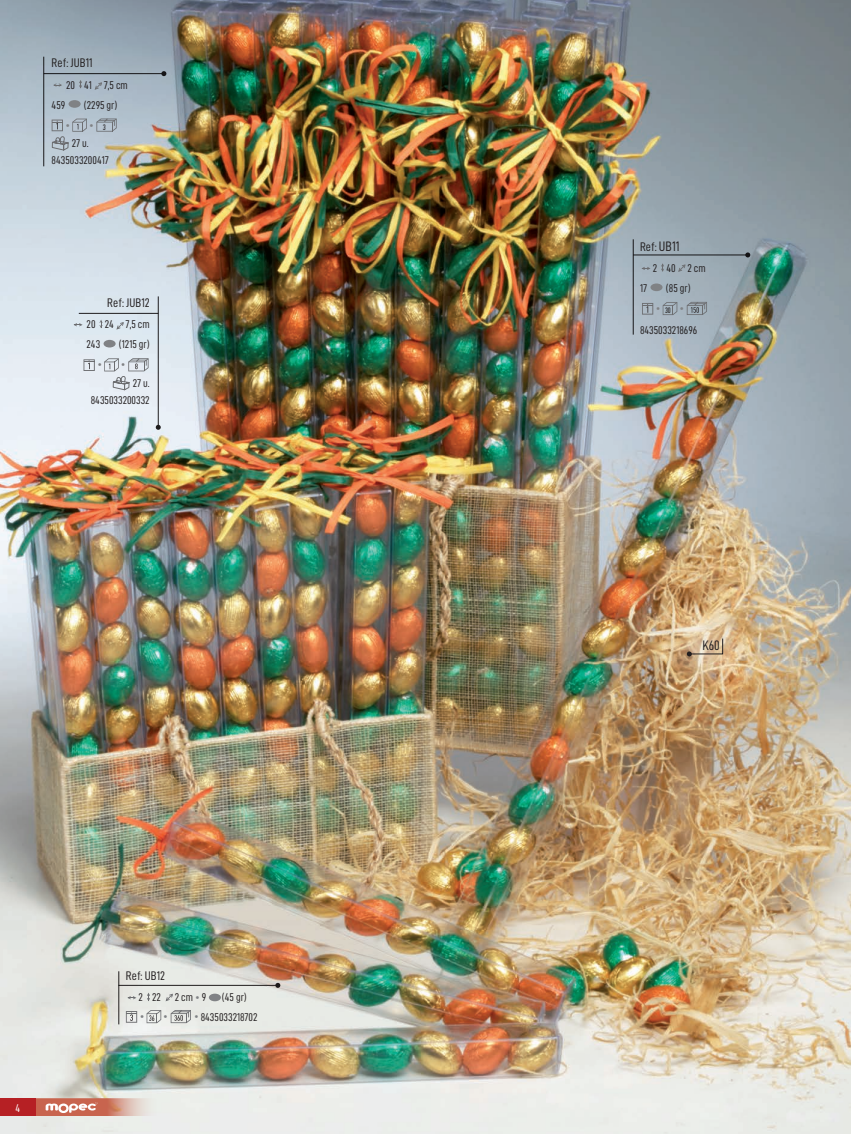
<style>
.page{position:relative;width:851px;height:1134px;background:#fff}
.page>*{position:absolute;margin:0;border:0;box-sizing:border-box;transform-origin:0 0}
.t1{font:13.75px "D DIN Condensed";color:#231f20}
.t2{font:12.5px "D DIN Condensed";color:#231f20}
.t3{font:11.25px/21.9px "D DIN Condensed";color:#231f20}
.t4{font:11.25px "D DIN Condensed";color:#808285}
.t5{font:11.25px "D DIN Condensed";color:#fff}
.s1{color:#808285}
.s2{font-family:"PF Din Text Comp Pro";font-size:8px}
.s3{font-size:13.75px}
</style>
<div class="page">
<img style="left:0;top:0;width:850px;height:1134px">
<svg style="left:661px;top:604px;width:86px;height:86px;background:#d7b88d"></svg>
<svg style="left:686px;top:638px;width:37px;height:18px"></svg>
<svg style="left:127px;top:996px;width:9px;height:3px"></svg>
<svg style="left:147px;top:992px;width:3px;height:9px"></svg>
<svg style="left:165px;top:994px;width:8px;height:7px"></svg>
<div style="left:209px;top:994px;width:12px;height:7px;background:#808285;border-radius:50%"></div>
<svg style="left:126px;top:1011px;width:11px;height:12px"></svg>
<svg style="left:146px;top:1010px;width:15px;height:13px"></svg>
<svg style="left:171px;top:1010px;width:20px;height:13px"></svg>
<hr style="left:118px;top:971px;width:1px;height:53px;background:#231f20">
<hr style="left:118px;top:985px;width:160px;height:1px;background:#231f20">
<svg style="left:275px;top:983px;width:5px;height:5px"></svg>
<svg style="left:641px;top:267px;width:9px;height:3px"></svg>
<svg style="left:661px;top:263px;width:3px;height:9px"></svg>
<svg style="left:678px;top:264px;width:7px;height:8px"></svg>
<div style="left:650px;top:283px;width:12px;height:8px;background:#808285;border-radius:50%"></div>
<svg style="left:642px;top:303px;width:11px;height:12px"></svg>
<svg style="left:662px;top:302px;width:15px;height:13px"></svg>
<svg style="left:686px;top:302px;width:21px;height:13px"></svg>
<hr style="left:632px;top:239px;width:1px;height:96px;background:#231f20">
<hr style="left:633px;top:255px;width:114px;height:1px;background:#231f20">
<svg style="left:745px;top:252px;width:5px;height:5px"></svg>
<svg style="left:53px;top:83px;width:9px;height:4px"></svg>
<svg style="left:79px;top:80px;width:3px;height:9px"></svg>
<svg style="left:95px;top:82px;width:7px;height:8px"></svg>
<div style="left:69px;top:100px;width:12px;height:8px;background:#808285;border-radius:50%"></div>
<svg style="left:96px;top:118px;width:21px;height:14px"></svg>
<svg style="left:52px;top:119px;width:35px;height:31px"></svg>
<hr style="left:43px;top:57px;width:1px;height:109px;background:#231f20">
<hr style="left:44px;top:73px;width:120px;height:1px;background:#231f20">
<svg style="left:161px;top:71px;width:5px;height:5px"></svg>
<svg style="left:73px;top:323px;width:10px;height:3px"></svg>
<svg style="left:99px;top:320px;width:3px;height:8px"></svg>
<svg style="left:116px;top:322px;width:8px;height:8px"></svg>
<div style="left:103px;top:340px;width:13px;height:7px;background:#808285;border-radius:50%"></div>
<svg style="left:83px;top:359px;width:12px;height:12px"></svg>
<svg style="left:104px;top:358px;width:44px;height:32px"></svg>
<hr style="left:158px;top:296px;width:1px;height:131px;background:#231f20">
<svg style="left:156px;top:425px;width:5px;height:5px"></svg>
<hr style="left:79px;top:313px;width:79px;height:1px;background:#231f20">
<svg style="left:35px;top:1098px;width:125px;height:18px;background:#d49888"></svg>
<div style="left:0;top:1098px;width:35px;height:18px;background:#b62024"></div>
<svg style="left:46px;top:1102px;width:51px;height:11px"></svg>
<p class="t2" style="left:52px;top:56px;width:42px">Ref: JUB11</p>
<p class="t3" style="left:66px;top:74px;width:63px">20 41 7,5 cm</p>
<p class="t3" style="left:52px;top:94px;width:15px">459</p>
<p class="t3" style="left:84px;top:94px;width:35px">(2295 gr)</p>
<p class="t3" style="left:72px;top:115px;width:35px;line-height:18.8px;text-indent:-6px"><span class="s1">• •</span> <span class="s2">3<br></span>27 u.</p>
<p class="t3" style="left:52px;top:149px;width:59px">8435033200417</p>
<p class="t2" style="left:107px;top:296px;width:44px">Ref: JUB12</p>
<p class="t3" style="left:87px;top:314px;width:65px;line-height:20px">20 24 7,5 cm<br>243</p>
<p class="t3" style="left:119px;top:333px;width:32px">(1215 gr)</p>
<p class="t4" style="left:97px;top:358px;width:30px">• •</p>
<p class="t3" style="left:91px;top:375px;width:60px;line-height:16.9px;text-align:right">27 u.<br>8435033200332</p>
<p class="t5" style="left:15px;top:1102px;width:6px">4</p>
<p class="t2" style="left:126px;top:969px;width:41px">Ref: UB12</p>
<p class="t3" style="left:138px;top:986px;width:69px">2 22 2 cm <span class="s1">•</span> 9</p>
<p class="t3" style="left:222px;top:986px;width:26px">(45 gr)</p>
<p class="t4" style="left:140px;top:1010px;width:30px">• •</p>
<p class="t3" style="left:194px;top:1006px;width:65px"><span class="s1">•</span> 8435033218702</p>
<p class="t2" style="left:640px;top:240px;width:41px">Ref: <span class="s3">UB11</span></p>
<p class="t3" style="left:652px;top:257px;width:54px">2 40 2 cm</p>
<p class="t3" style="left:640px;top:277px;width:9px">17</p>
<p class="t3" style="left:665px;top:277px;width:26px">(85 gr)</p>
<p class="t3" style="left:640px;top:297px;width:59px;text-align:center"><span class="s1">•</span><span class="s2">30</span> <span class="s1">•<br></span>8435033218696</p>
<p class="t1" style="left:702px;top:637px;width:19px">K60</p>
</div>
